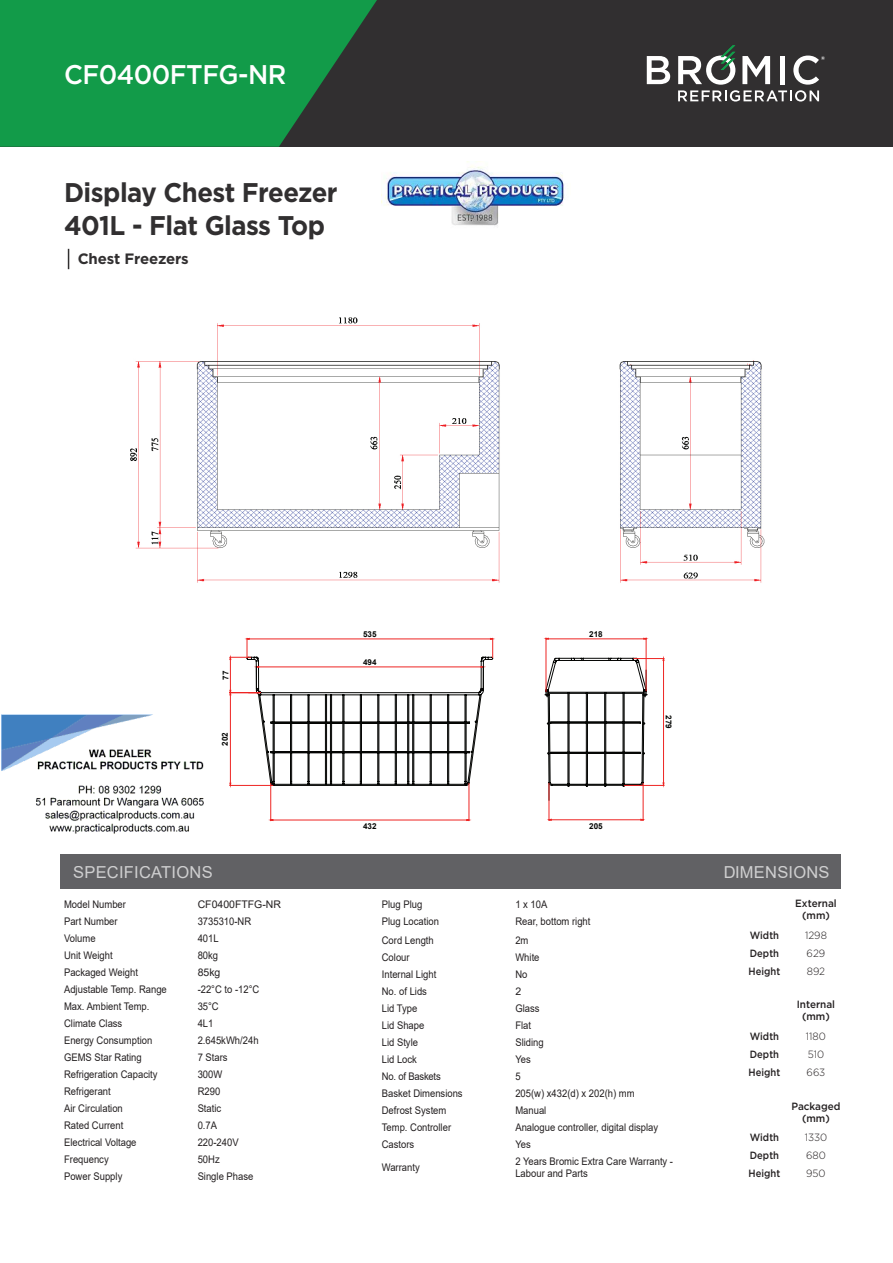
<style>
.page{position:relative;width:893px;height:1263px;background:#fff}
.page>*{position:absolute;margin:0;border:0;box-sizing:border-box;transform-origin:0 0}
.t1{font:700 27px/33px "Gotham";letter-spacing:-.02em;color:#312f30;scale:.95 1}
.t2{font:500 27px "Gotham";letter-spacing:-.02em;color:#fff;scale:.95 1}
.t3{font:16.5px "Arial";letter-spacing:.015em;color:#fff}
.t4{font:700 15px "Gotham";letter-spacing:-.01em;color:#312f30}
.t5{font:10.5px/12.8px "Arial";color:#231f20;scale:.9 1}
.t6{font:500 10.5px/18px "Gotham";color:#231f20;text-align:justify;scale:.9 1}
.t7{font:500 10.5px/12px "Gotham";color:#231f20;text-align:center;scale:.95 1}
.t8{font:300 10.5px/18px "Gotham";color:#231f20;scale:.95 1}
.t9{font:10.5px "Arial";color:#231f20}
.t10{font:10.5px "Arial";letter-spacing:-.02em;color:#231f20;scale:.9 1}
.t11{font:700 8.1px "Arial";color:#040503}
</style>
<div class="page">
<svg style="left:229px;top:638px;width:264px;height:183px"></svg>
<hr style="left:546px;top:639px;width:100px;height:1px;background:#ee2523">
<hr style="left:646px;top:638px;width:1px;height:53px;background:#ee2523">
<hr style="left:546px;top:638px;width:1px;height:54px;background:#ee2523">
<svg style="left:545px;top:658px;width:102px;height:142px"></svg>
<hr style="left:663px;top:658px;width:1px;height:127px;background:#ee2523">
<hr style="left:634px;top:658px;width:30px;height:1px;background:#ee2523">
<hr style="left:624px;top:785px;width:40px;height:1px;background:#ee2523">
<hr style="left:643px;top:783px;width:1px;height:37px;background:#ee2523">
<hr style="left:549px;top:783px;width:1px;height:37px;background:#ee2523">
<svg style="left:548px;top:819px;width:96px;height:2px"></svg>
<div style="left:0;top:0;width:893px;height:147px;background:#312f30"></div>
<svg style="left:0;top:0;width:377px;height:147px;background:#158e46"></svg>
<svg style="left:647px;top:56px;width:23px;height:28px"></svg>
<svg style="left:678px;top:45px;width:147px;height:57px"></svg>
<div style="left:60px;top:854px;width:780px;height:35px;background:#616164"></div>
<img style="left:130px;top:317px;width:635px;height:266px">
<svg style="left:68px;top:249px;width:1px;height:20px"></svg>
<img style="left:2px;top:714px;width:202px;height:120px">
<img style="left:382px;top:166px;width:182px;height:60px">
<h1 class="t2" style="left:64px;top:57px;width:236px">CF0400FTFG-NR</h1>
<h1 class="t1" style="left:64px;top:176px;width:289px">Display Chest Freezer<br>401L - Flat Glass Top</h1>
<h3 class="t4" style="left:78px;top:249px;width:113px">Chest Freezers</h3>
<p class="t11" style="left:220px;top:679px;width:11px;rotate:-90deg">77</p>
<p class="t11" style="left:219px;top:746px;width:15px;rotate:-90deg">202</p>
<p class="t11" style="left:363px;top:628px;width:15px">535</p>
<p class="t11" style="left:363px;top:656px;width:15px">494</p>
<p class="t11" style="left:363px;top:820px;width:15px">432</p>
<p class="t11" style="left:589px;top:628px;width:15px">218</p>
<p class="t11" style="left:589px;top:820px;width:15px">205</p>
<p class="t11" style="left:674px;top:715px;width:15px;rotate:90deg">279</p>
<h2 class="t3" style="left:73px;top:861px;width:141px">SPECIFICATIONS</h2>
<h2 class="t3" style="left:723px;top:861px;width:108px">DIMENSIONS</h2>
<p class="t5" style="left:64px;top:898px;width:70px">Model Number</p>
<p class="t9" style="left:198px;top:897px;width:85px">CF0400FTFG-NR</p>
<p class="t5" style="left:64px;top:915px;width:61px">Part Number</p>
<p class="t5" style="left:198px;top:915px;width:61px">3735310-NR</p>
<p class="t5" style="left:64px;top:932px;width:37px">Volume</p>
<p class="t5" style="left:198px;top:932px;width:25px">401L</p>
<p class="t5" style="left:64px;top:949px;width:56px">Unit Weight</p>
<p class="t5" style="left:198px;top:949px;width:24px">80kg</p>
<p class="t5" style="left:64px;top:966px;width:84px">Packaged Weight</p>
<p class="t9" style="left:198px;top:965px;width:24px">85kg</p>
<p class="t5" style="left:64px;top:983px;width:116px">Adjustable Temp. Range</p>
<p class="t5" style="left:198px;top:983px;width:70px">-22°C to -12°C</p>
<p class="t5" style="left:64px;top:1000px;width:96px">Max. Ambient Temp.</p>
<p class="t5" style="left:198px;top:1000px;width:25px">35°C</p>
<p class="t5" style="left:64px;top:1017px;width:66px">Climate Class</p>
<p class="t5" style="left:198px;top:1017px;width:19px">4L1</p>
<p class="t5" style="left:64px;top:1034px;width:100px">Energy Consumption</p>
<p class="t5" style="left:198px;top:1034px;width:69px">2.645kWh/24h</p>
<p class="t5" style="left:64px;top:1051px;width:88px">GEMS Star Rating</p>
<p class="t5" style="left:198px;top:1051px;width:35px">7 Stars</p>
<p class="t5" style="left:64px;top:1068px;width:105px">Refrigeration Capacity</p>
<p class="t5" style="left:198px;top:1068px;width:29px">300W</p>
<p class="t5" style="left:64px;top:1085px;width:53px">Refrigerant</p>
<p class="t5" style="left:198px;top:1085px;width:27px">R290</p>
<p class="t5" style="left:64px;top:1102px;width:67px">Air Circulation</p>
<p class="t5" style="left:198px;top:1102px;width:28px">Static</p>
<p class="t5" style="left:64px;top:1119px;width:67px">Rated Current</p>
<p class="t5" style="left:198px;top:1119px;width:23px">0.7A</p>
<p class="t5" style="left:64px;top:1136px;width:82px">Electrical Voltage</p>
<p class="t5" style="left:198px;top:1136px;width:47px">220-240V</p>
<p class="t5" style="left:64px;top:1153px;width:51px">Frequency</p>
<p class="t5" style="left:198px;top:1153px;width:26px">50Hz</p>
<p class="t5" style="left:64px;top:1170px;width:66px">Power Supply</p>
<p class="t5" style="left:198px;top:1170px;width:63px">Single Phase</p>
<p class="t7" style="left:795px;top:897px;width:45px">External (mm)</p>
<p class="t5" style="left:382px;top:898px;width:46px">Plug Plug</p>
<p class="t5" style="left:515px;top:898px;width:37px">1 x 10A</p>
<p class="t5" style="left:382px;top:915px;width:65px">Plug Location</p>
<p class="t5" style="left:515px;top:915px;width:85px">Rear, bottom right</p>
<p class="t5" style="left:382px;top:933px;width:59px">Cord Length</p>
<p class="t5" style="left:515px;top:933px;width:16px">2m</p>
<p class="t5" style="left:382px;top:950px;width:32px">Colour</p>
<p class="t5" style="left:515px;top:950px;width:28px">White</p>
<p class="t5" style="left:382px;top:967px;width:62px">Internal Light</p>
<p class="t5" style="left:515px;top:967px;width:15px">No</p>
<p class="t5" style="left:382px;top:984px;width:52px">No. of Lids</p>
<p class="t9" style="left:515px;top:984px;width:7px">2</p>
<p class="t5" style="left:382px;top:1001px;width:41px">Lid Type</p>
<p class="t5" style="left:515px;top:1001px;width:28px">Glass</p>
<p class="t5" style="left:382px;top:1018px;width:49px">Lid Shape</p>
<p class="t5" style="left:515px;top:1018px;width:19px">Flat</p>
<p class="t5" style="left:382px;top:1035px;width:42px">Lid Style</p>
<p class="t5" style="left:515px;top:1035px;width:33px">Sliding</p>
<p class="t5" style="left:382px;top:1052px;width:41px">Lid Lock</p>
<p class="t5" style="left:515px;top:1052px;width:19px">Yes</p>
<p class="t10" style="left:382px;top:1069px;width:67px">No. of Baskets</p>
<p class="t5" style="left:515px;top:1069px;width:7px">5</p>
<p class="t5" style="left:382px;top:1086px;width:91px">Basket Dimensions</p>
<p class="t5" style="left:515px;top:1086px;width:134px">205(w) x432(d) x 202(h) mm</p>
<p class="t5" style="left:382px;top:1103px;width:73px">Defrost System</p>
<p class="t5" style="left:515px;top:1103px;width:36px">Manual</p>
<p class="t5" style="left:382px;top:1120px;width:79px">Temp. Controller</p>
<p class="t5" style="left:515px;top:1120px;width:160px">Analogue controller, digital display</p>
<p class="t5" style="left:382px;top:1137px;width:38px">Castors</p>
<p class="t5" style="left:515px;top:1137px;width:19px">Yes</p>
<p class="t5" style="left:382px;top:1161px;width:44px">Warranty</p>
<p class="t5" style="left:515px;top:1154px;width:177px">2 Years Bromic Extra Care Warranty -<br>Labour and Parts</p>
<p class="t6" style="left:749px;top:926px;width:37px">Width Depth Height</p>
<p class="t8" style="left:805px;top:925px;width:25px">1298<br>629<br>892</p>
<p class="t7" style="left:797px;top:998px;width:42px">Internal (mm)</p>
<p class="t6" style="left:749px;top:1027px;width:37px">Width Depth Height</p>
<p class="t8" style="left:806px;top:1027px;width:23px">1180<br>510<br>663</p>
<p class="t7" style="left:791px;top:1100px;width:53px">Packaged (mm)</p>
<p class="t6" style="left:749px;top:1128px;width:37px">Width Depth Height</p>
<p class="t8" style="left:805px;top:1128px;width:25px">1330<br>680<br>950</p>
</div>
